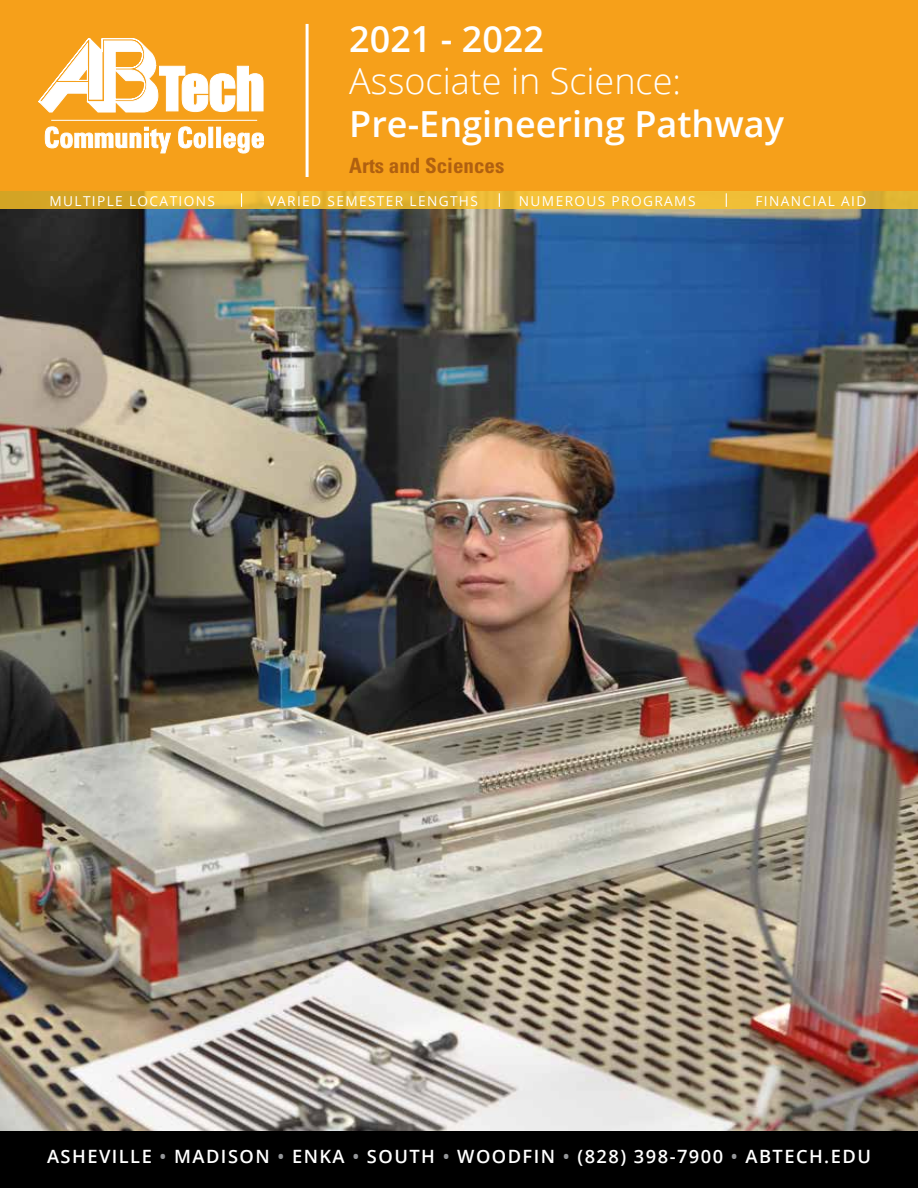
<style>
.page{position:relative;width:918px;height:1188px;background:#fff}
.page>*{position:absolute;margin:0;border:0;box-sizing:border-box;transform-origin:0 0}
._14a_Program_H2{font:600 36px/43.2px "Open Sans";color:#fff}
._14a_Program_H2-2{font:700 condensed 21px "Univers LT Std";color:#b06010}
.t1{font:600 18.3px "Open Sans";letter-spacing:.08em;color:#fff}
.t2{font:13.65px "Open Sans";letter-spacing:.1em;color:#fff}
.s1{font-weight:300}
.s2{color:#939598}
</style>
<div class="page">
<img style="left:0;top:209px;width:918px;height:922px">
<svg style="left:0;top:191px;width:918px;height:18px;background:#e8b833"></svg>
<div style="left:0;top:0;width:918px;height:191px;background:#f6a01a"></div>
<div style="left:0;top:1131px;width:918px;height:57px;background:#000"></div>
<svg style="left:241px;top:193px;width:1px;height:14px"></svg>
<svg style="left:499px;top:193px;width:1px;height:14px"></svg>
<svg style="left:726px;top:193px;width:1px;height:14px"></svg>
<svg style="left:38px;top:38px;width:226px;height:75px"></svg>
<svg style="left:45px;top:126px;width:126px;height:27px"></svg>
<svg style="left:178px;top:126px;width:28px;height:22px"></svg>
<svg style="left:209px;top:127px;width:4px;height:21px"></svg>
<svg style="left:216px;top:127px;width:5px;height:21px"></svg>
<svg style="left:223px;top:133px;width:41px;height:20px"></svg>
<hr style="left:51px;top:120px;width:206px;height:1px;background:#fff">
<hr style="left:306px;top:24px;width:3px;height:153px;background:#fff">
<p class="_14a_Program_H2" style="left:349px;top:16px;width:196px">2021 - 2022</p>
<p class="_14a_Program_H2" style="left:349px;top:59px;width:436px"><span class="s1">Associate in Science:<br></span>Pre-Engineering Pathway</p>
<p class="_14a_Program_H2-2" style="left:349px;top:153px;width:157px">Arts and Sciences</p>
<p class="t2" style="left:50px;top:192px;width:167px">MULTIPLE LOCATIONS</p>
<p class="t2" style="left:268px;top:192px;width:212px">VARIED SEMESTER LENGTHS</p>
<p class="t2" style="left:519px;top:192px;width:178px">NUMEROUS PROGRAMS</p>
<p class="t2" style="left:756px;top:192px;width:112px">FINANCIAL AID</p>
<p class="t1" style="left:47px;top:1144px;width:825px">ASHEVILLE <span class="s2">•</span> MADISON <span class="s2">•</span> ENKA <span class="s2">•</span> SOUTH <span class="s2">•</span> WOODFIN <span class="s2">•</span> (828) 398-7900 <span class="s2">•</span> ABTECH.EDU</p>
</div>
